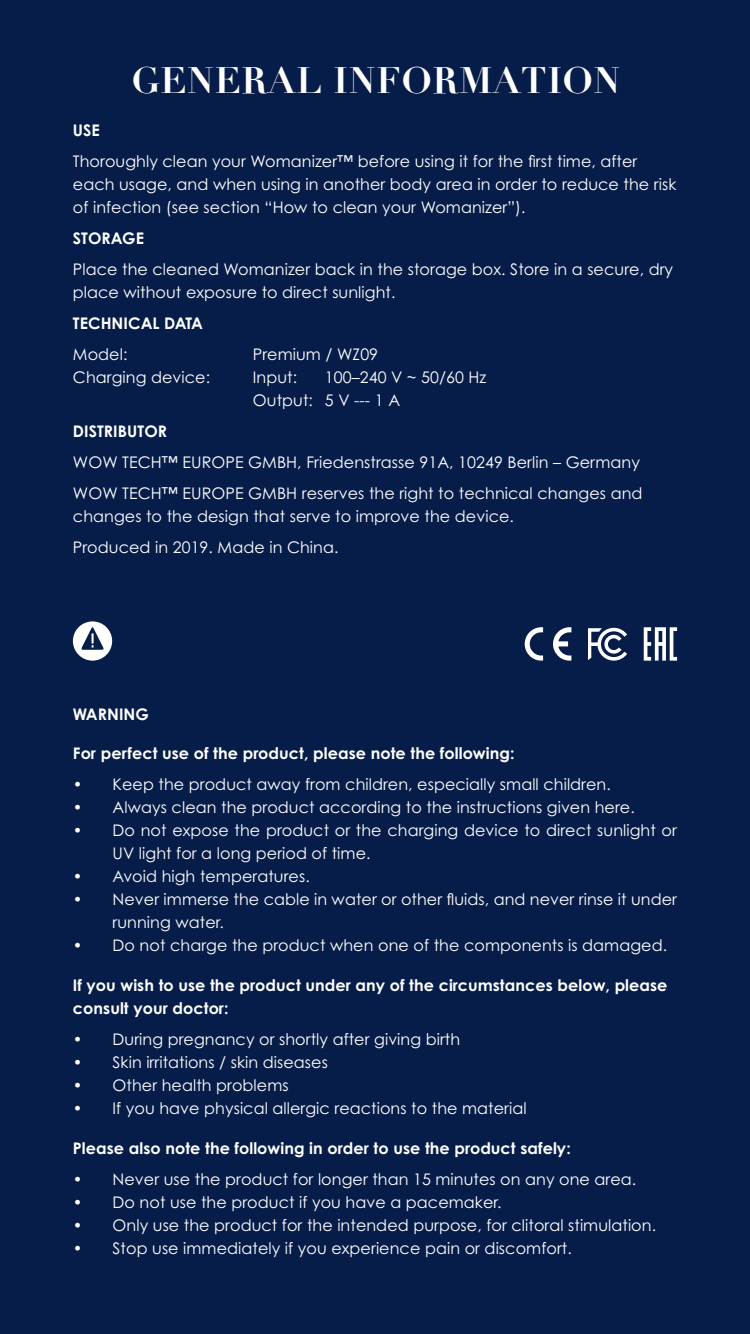
<style>
.page{position:relative;width:750px;height:1334px;background:#071d49}
.page>*{position:absolute;margin:0;border:0;box-sizing:border-box;transform-origin:0 0}
.t1{font:700 36px "Didot";letter-spacing:.02em;color:#fff}
.t2{font:16px/23px "Century Gothic Pro";letter-spacing:.005em;color:#fff}
.t3{font:700 16px/23px "Century Gothic Pro";letter-spacing:.005em;color:#fff}
</style>
<div class="page">
<svg style="left:553px;top:627px;width:18px;height:34px"></svg>
<svg style="left:525px;top:627px;width:18px;height:34px"></svg>
<svg style="left:588px;top:628px;width:39px;height:33px"></svg>
<svg style="left:644px;top:627px;width:33px;height:34px"></svg>
<svg style="left:73px;top:621px;width:39px;height:40px"></svg>
<h1 class="t1" style="left:132px;top:57px;width:490px">GENERAL INFORMATION</h1>
<p class="t3" style="left:73px;top:118px;width:29px">USE</p>
<p class="t2" style="left:73px;top:149px;width:605px">Thoroughly clean your Womanizer™ before using it for the first time, after each usage, and when using in another body area in order to reduce the risk of infection (see section “How to clean your Womanizer”).</p>
<p class="t3" style="left:73px;top:226px;width:73px">STORAGE</p>
<p class="t2" style="left:73px;top:257px;width:602px">Place the cleaned Womanizer back in the storage box. Store in a secure, dry place without exposure to direct sunlight.</p>
<p class="t3" style="left:73px;top:311px;width:132px">TECHNICAL DATA</p>
<p class="t2" style="left:73px;top:342px;width:56px">Model:</p>
<p class="t2" style="left:253px;top:342px;width:127px">Premium / WZ09</p>
<p class="t2" style="left:73px;top:365px;width:139px">Charging device:</p>
<p class="t2" style="left:253px;top:365px;width:46px">Input:</p>
<p class="t2" style="left:253px;top:365px;width:235px;text-indent:72px">100–240 V ~ 50/60 Hz<br>Output: 5 V --- 1 A</p>
<p class="t3" style="left:73px;top:419px;width:96px">DISTRIBUTOR</p>
<p class="t2" style="left:73px;top:446px;width:571px;line-height:31px">WOW TECH™ EUROPE GMBH, Friedenstrasse 91A, 10249 Berlin – Germany<br>WOW TECH™ EUROPE GMBH reserves the right to technical changes and</p>
<p class="t2" style="left:73px;top:500px;width:443px;line-height:31px">changes to the design that serve to improve the device.<br>Produced in 2019. Made in China.</p>
<p class="t3" style="left:73px;top:702px;width:78px">WARNING</p>
<p class="t3" style="left:73px;top:741px;width:443px">For perfect use of the product, please note the following:</p>
<p class="t2" style="left:73px;top:772px;width:539px">• Keep the product away from children, especially small children.</p>
<p class="t2" style="left:73px;top:795px;width:563px">• Always clean the product according to the instructions given here.</p>
<p class="t2" style="left:113px;top:818px;width:566px;text-indent:-40px">• Do not expose the product or the charging device to direct sunlight or<br>UV light for a long period of time.</p>
<p class="t2" style="left:73px;top:864px;width:238px">• Avoid high temperatures.</p>
<p class="t2" style="left:113px;top:887px;width:566px;text-indent:-40px">• Never immerse the cable in water or other fluids, and never rinse it under running water.</p>
<p class="t2" style="left:73px;top:933px;width:596px">• Do not charge the product when one of the components is damaged.</p>
<p class="t3" style="left:73px;top:973px;width:596px">If you wish to use the product under any of the circumstances below, please consult your doctor:</p>
<p class="t2" style="left:73px;top:1027px;width:389px">• During pregnancy or shortly after giving birth</p>
<p class="t2" style="left:73px;top:1050px;width:257px">• Skin irritations / skin diseases</p>
<p class="t2" style="left:73px;top:1073px;width:217px">• Other health problems</p>
<p class="t2" style="left:73px;top:1096px;width:455px">• If you have physical allergic reactions to the material</p>
<p class="t3" style="left:73px;top:1136px;width:499px">Please also note the following in order to use the product safely:</p>
<p class="t2" style="left:73px;top:1167px;width:565px">• Never use the product for longer than 15 minutes on any one area.</p>
<p class="t2" style="left:73px;top:1190px;width:430px">• Do not use the product if you have a pacemaker.</p>
<p class="t2" style="left:73px;top:1213px;width:585px">• Only use the product for the intended purpose, for clitoral stimulation.</p>
<p class="t2" style="left:73px;top:1236px;width:500px">• Stop use immediately if you experience pain or discomfort.</p>
</div>
